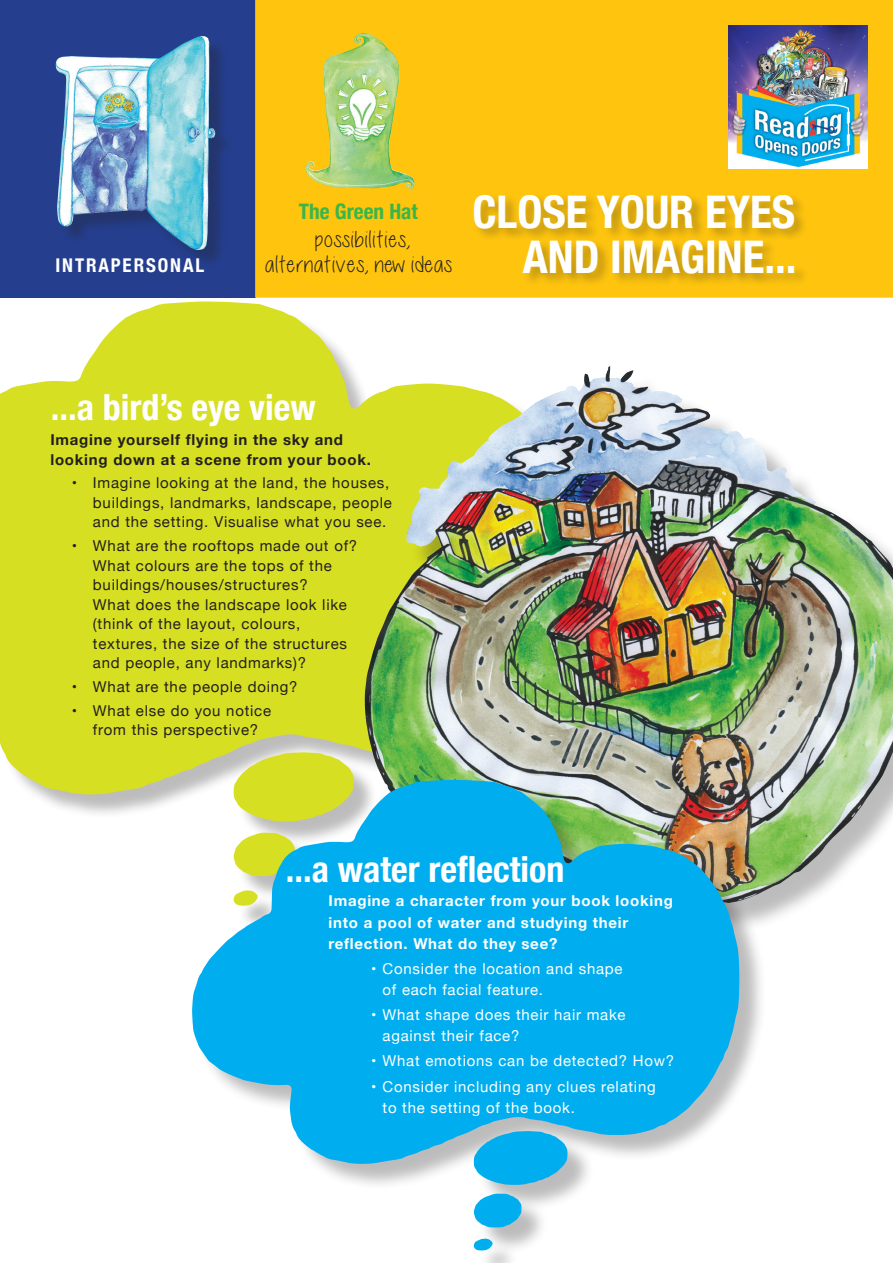
<style>
.page{position:relative;width:893px;height:1263px;background:#fff}
.page>*{position:absolute;margin:0;border:0;box-sizing:border-box;transform-origin:0 0}
.t1{font:700 condensed 45px/45px "Helvetica Neue";color:#fff;text-align:right}
.t2{font:700 condensed 36px "Helvetica Neue";color:#fff}
.t3{font:23.7px/24.9px "Celia Garcia";letter-spacing:.05em;color:#231f20;text-align:center}
.t4{font:700 condensed 21.3px "Helvetica Neue";color:#3ab54a}
.t5{font:700 condensed 18.9px "Helvetica Neue";letter-spacing:.1em;color:#fff}
.t6{font:15px/19.5px "Helvetica Neue";letter-spacing:.05em;color:#231f20}
.t7{font:15px/21px "Helvetica Neue";letter-spacing:.05em;color:#fff}
.t8{font:700 15px/21px "Helvetica Neue";letter-spacing:.05em;color:#fff}
.t9{font:700 15px/19.5px "Helvetica Neue";letter-spacing:.05em;color:#231f20}
</style>
<div class="page">
<div style="left:0;top:304px;width:599px;height:626px;background:#231f20;opacity:.3"></div>
<svg style="left:0;top:301px;width:575px;height:494px;fill:#d6df21"></svg>
<svg style="left:234px;top:752px;width:120px;height:28px"></svg>
<div style="left:0;top:0;width:255px;height:298px;background:#253f8e"></div>
<div style="left:59px;top:39px;width:175px;height:230px;background:#231f20;opacity:.3"></div>
<img style="left:56px;top:36px;width:159px;height:214px">
<div style="left:256px;top:1px;width:636px;height:296px;background:#fec40e"></div>
<div style="left:255px;top:0;width:638px;height:298px;border:2px solid #fec40e"></div>
<img style="left:306px;top:33px;width:87px;height:155px">
<img style="left:363px;top:367px;width:530px;height:541px">
<div style="left:195px;top:783px;width:572px;height:480px;background:#231f20;opacity:.3"></div>
<svg style="left:192px;top:780px;width:547px;height:384px;fill:#00aeef"></svg>
<svg style="left:474px;top:1131px;width:94px;height:54px"></svg>
<svg style="left:474px;top:1193px;width:48px;height:34px"></svg>
<svg style="left:474px;top:1238px;width:19px;height:12px"></svg>
<div style="left:472px;top:193px;width:337px;height:95px;background:#231f20;opacity:.3"></div>
<img style="left:728px;top:26px;width:139px;height:143px">
<p class="t5" style="left:56px;top:249px;width:150px">INTRAPERSONAL</p>
<p class="t4" style="left:299px;top:194px;width:120px">The Green Hat</p>
<p class="t3" style="left:265px;top:226px;width:188px">possibilities, alternatives, new ideas</p>
<p class="t1" style="left:472px;top:186px;width:326px">CLOSE YOUR EYES<br>AND IMAGINE...</p>
<p class="t2" style="left:51px;top:377px;width:267px">...a bird’s eye view</p>
<p class="t9" style="left:50px;top:430px;width:322px">Imagine yourself flying in the sky and looking down at a scene from your book.</p>
<p class="t6" style="left:93px;top:474px;width:300px;text-indent:-21px">• Imagine looking at the land, the houses, buildings, landmarks, landscape, people and the setting. Visualise what you see.</p>
<p class="t6" style="left:93px;top:537px;width:266px;text-indent:-21px">• What are the rooftops made out of?<br>What colours are the tops of the buildings/houses/structures?<br>What does the landscape look like (think of the layout, colours, textures, the size of the structures and people, any landmarks)?</p>
<p class="t6" style="left:72px;top:678px;width:227px">• What are the people doing?</p>
<p class="t6" style="left:72px;top:701px;width:201px;text-align:center">• What else do you notice from this perspective?</p>
<p class="t2" style="left:286px;top:839px;width:280px">...a water reflection</p>
<p class="t8" style="left:329px;top:891px;width:346px">Imagine a character from your book looking into a pool of water and studying their reflection. What do they see?</p>
<p class="t7" style="left:383px;top:959px;width:242px;text-indent:-11px">• Consider the location and shape of each facial feature.</p>
<p class="t7" style="left:383px;top:1005px;width:245px;text-indent:-11px">• What shape does their hair make against their face?</p>
<p class="t7" style="left:371px;top:1051px;width:305px">• What emotions can be detected? How?</p>
<p class="t7" style="left:383px;top:1076px;width:275px;text-indent:-11px">• Consider including any clues relating to the setting of the book.</p>
</div>
